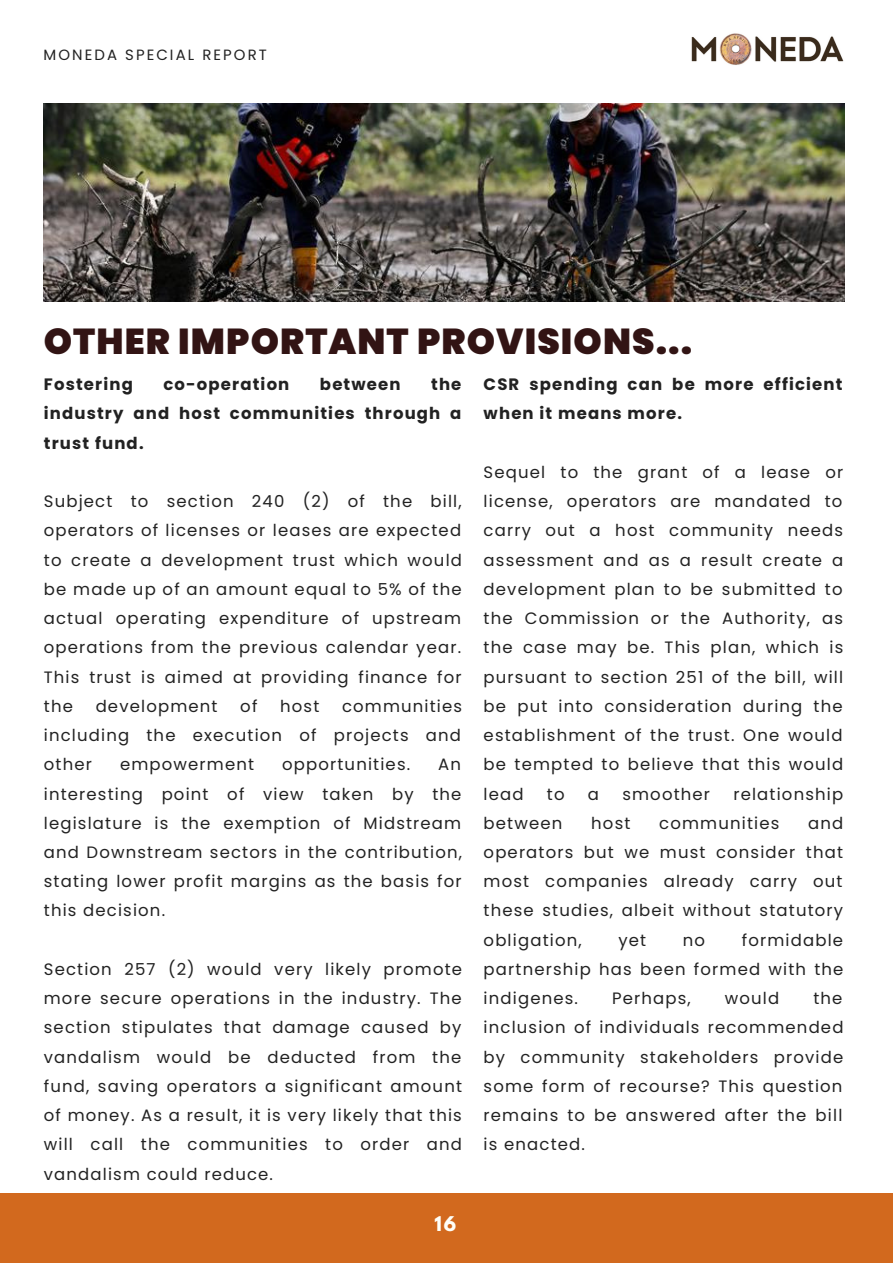
<style>
.page{position:relative;width:893px;height:1264px;background:#fff}
.page>*{position:absolute;margin:0;border:0;box-sizing:border-box;transform-origin:0 0}
.t1{font:900 36px "Poppins";letter-spacing:.03em;color:#321414}
.t2{font:700 18px "League Spartan";color:#fffff9}
.t3{font:16.5px/29.2px "Poppins";letter-spacing:.07em;color:#222;text-align:justify}
.t4{font:700 16.5px/29.2px "Poppins";letter-spacing:.07em;color:#222;text-align:justify}
.t5{font:14.85px "Poppins";letter-spacing:.14em;color:#222}
</style>
<div class="page">
<img style="left:44px;top:103px;width:800px;height:198px">
<img style="left:691px;top:33px;width:153px;height:32px">
<div style="left:0;top:1193px;width:892px;height:69px;background:#d2691e"></div>
<p class="t5" style="left:44px;top:45px;width:225px">MONEDA SPECIAL REPORT</p>
<h1 class="t1" style="left:44px;top:316px;width:650px">OTHER IMPORTANT PROVISIONS...</h1>
<p class="t4" style="left:44px;top:370px;width:90px">Fostering</p>
<p class="t4" style="left:163px;top:370px;width:127px">co-operation</p>
<p class="t4" style="left:320px;top:370px;width:82px">between</p>
<p class="t4" style="left:44px;top:370px;width:419px;text-indent:387px">the industry and host communities through a trust fund.</p>
<p class="t3" style="left:44px;top:486px;width:419px">Subject to section 240 (2) of the bill, operators of licenses or leases are expected to create a development trust which would be made up of an amount equal to 5% of the actual operating expenditure of upstream operations from the previous calendar year.<br>This trust is aimed at providing finance for the</p>
<p class="t3" style="left:96px;top:691px;width:123px">development</p>
<p class="t3" style="left:240px;top:691px;width:19px">of</p>
<p class="t3" style="left:280px;top:691px;width:41px">host</p>
<p class="t3" style="left:44px;top:691px;width:420px;text-indent:298px">communities including the execution of projects and other</p>
<p class="t3" style="left:120px;top:749px;width:135px">empowerment</p>
<p class="t3" style="left:282px;top:749px;width:129px">opportunities.</p>
<p class="t3" style="left:44px;top:749px;width:419px;text-indent:394px">An interesting point of view taken by the legislature is the exemption of Midstream and Downstream sectors in the contribution, stating lower profit margins as the basis for this decision.</p>
<p class="t3" style="left:44px;top:954px;width:420px">Section 257 (2) would very likely promote more secure operations in the industry. The section stipulates that damage caused by vandalism would be deducted from the fund, saving operators a significant amount of money. As a result, it is very likely that this will call the communities to order and vandalism could reduce.</p>
<p class="t2" style="left:434px;top:1215px;width:23px">16</p>
<p class="t4" style="left:483px;top:370px;width:360px">CSR spending can be more efficient when it means more.</p>
<p class="t3" style="left:483px;top:457px;width:361px">Sequel to the grant of a lease or license, operators are mandated to carry out a host community needs assessment and as a result create a development plan to be submitted to the Commission or the Authority, as the case may be. This plan, which is pursuant to section 251 of the bill, will be put into consideration during the establishment of the trust. One would be tempted to believe that this would lead</p>
<p class="t3" style="left:547px;top:779px;width:19px">to</p>
<p class="t3" style="left:588px;top:779px;width:13px">a</p>
<p class="t3" style="left:622px;top:779px;width:89px">smoother</p>
<p class="t3" style="left:733px;top:779px;width:111px">relationship</p>
<p class="t3" style="left:483px;top:808px;width:80px">between</p>
<p class="t3" style="left:591px;top:808px;width:41px">host</p>
<p class="t3" style="left:659px;top:808px;width:122px">communities</p>
<p class="t3" style="left:483px;top:808px;width:361px;text-indent:324px">and operators but we must consider that most companies already carry out these studies, albeit without statutory obligation,</p>
<p class="t3" style="left:483px;top:925px;width:361px;text-indent:258px">formidable partnership has been formed with the indigenes.</p>
<p class="t3" style="left:618px;top:925px;width:29px">yet</p>
<p class="t3" style="left:682px;top:925px;width:24px">no</p>
<p class="t3" style="left:483px;top:983px;width:361px;text-indent:330px">the inclusion of individuals recommended by community stakeholders provide some form of recourse? This question remains to be answered after the bill is enacted.</p>
<p class="t3" style="left:612px;top:983px;width:80px">Perhaps,</p>
<p class="t3" style="left:724px;top:983px;width:56px">would</p>
</div>
